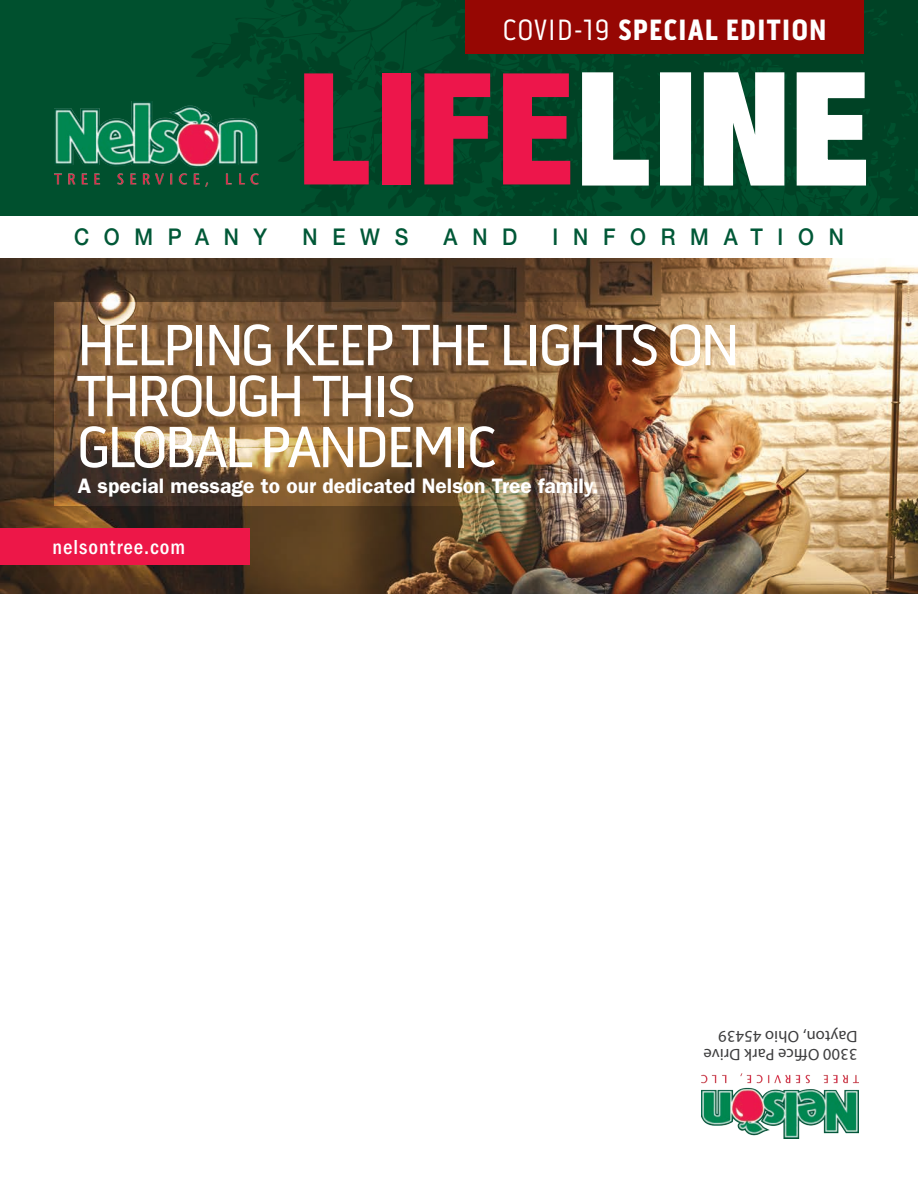
<style>
.page{position:relative;width:918px;height:1188px;background:#fff}
.page>*{position:absolute;margin:0;border:0;box-sizing:border-box;transform-origin:0 0}
.t1{font:900 condensed 155.55px "Helvetica Neue LT Std";letter-spacing:.015em;color:#ed164b}
.Spans_of_Service{font:72px/51px "Pill Gothic 300 mg";letter-spacing:-.06em;color:#fff}
.t2{font:900 30px "Pill Gothic 300 mg";letter-spacing:.03em;color:#fff}
.t3{font:500 23.1px "Helvetica Neue LT Std";letter-spacing:.7em;color:#005837;scale:.91 1}
.t4{font:600 21px "ITC Franklin Gothic Std";color:#fff}
.t5{font:500 condensed 21px "ITC Franklin Gothic Std";letter-spacing:.05em;color:#fff}
.t6{font:16.5px "Myriad Pro";letter-spacing:.01em;color:#3e3e3f}
.s1{font-weight:400}
.s2{color:#fff}
</style>
<div class="page">
<div style="left:0;top:0;width:918px;height:320px;background:#00502e"></div>
<svg style="left:191px;top:0;width:727px;height:216px;fill:#004225"></svg>
<svg style="left:264px;top:0;width:30px;height:8px"></svg>
<svg style="left:807px;top:194px;width:7px;height:2px"></svg>
<svg style="left:796px;top:169px;width:6px;height:4px"></svg>
<svg style="left:773px;top:197px;width:7px;height:4px"></svg>
<svg style="left:752px;top:133px;width:8px;height:17px"></svg>
<svg style="left:474px;top:210px;width:17px;height:6px"></svg>
<svg style="left:370px;top:64px;width:2px;height:7px"></svg>
<svg style="left:358px;top:70px;width:5px;height:4px"></svg>
<svg style="left:310px;top:37px;width:7px;height:7px"></svg>
<svg style="left:600px;top:168px;width:88px;height:48px"></svg>
<svg style="left:278px;top:106px;width:109px;height:75px"></svg>
<div style="left:466px;top:0;width:398px;height:54px;background:#960703"></div>
<img style="left:55px;top:102px;width:203px;height:84px">
<img style="left:0;top:257px;width:918px;height:337px">
<img style="left:54px;top:302px;width:622px;height:203px">
<div style="left:0;top:216px;width:918px;height:41px;background:#fff"></div>
<div style="left:0;top:528px;width:250px;height:37px;background:#ed1748"></div>
<img style="left:702px;top:1073px;width:156px;height:65px">
<p class="t2" style="left:503px;top:12px;width:325px"><span class="s1">COVID-19</span> SPECIAL EDITION</p>
<p class="t1" style="left:297px;top:33px;width:573px">LIFE<span class="s2">LINE</span></p>
<p class="t3" style="left:74px;top:223px;width:214px">COMPANY</p>
<p class="t3" style="left:302px;top:223px;width:118px">NEWS</p>
<p class="t3" style="left:444px;top:223px;width:83px">AND</p>
<p class="t3" style="left:553px;top:223px;width:322px">INFORMATION</p>
<p class="Spans_of_Service" style="left:77px;top:316px;width:665px">HELPING KEEP THE LIGHTS ON<br>THROUGH THIS<br>GLOBAL PANDEMIC</p>
<p class="t4" style="left:78px;top:473px;width:522px">A special message to our dedicated Nelson Tree family.</p>
<p class="t5" style="left:52px;top:536px;width:134px">nelsontree.com</p>
<p class="t6" style="left:858px;top:1046px;width:141px;rotate:-180deg">Dayton, Ohio 45439</p>
<p class="t6" style="left:858px;top:1064px;width:155px;rotate:-180deg">3300 Office Park Drive</p>
</div>
